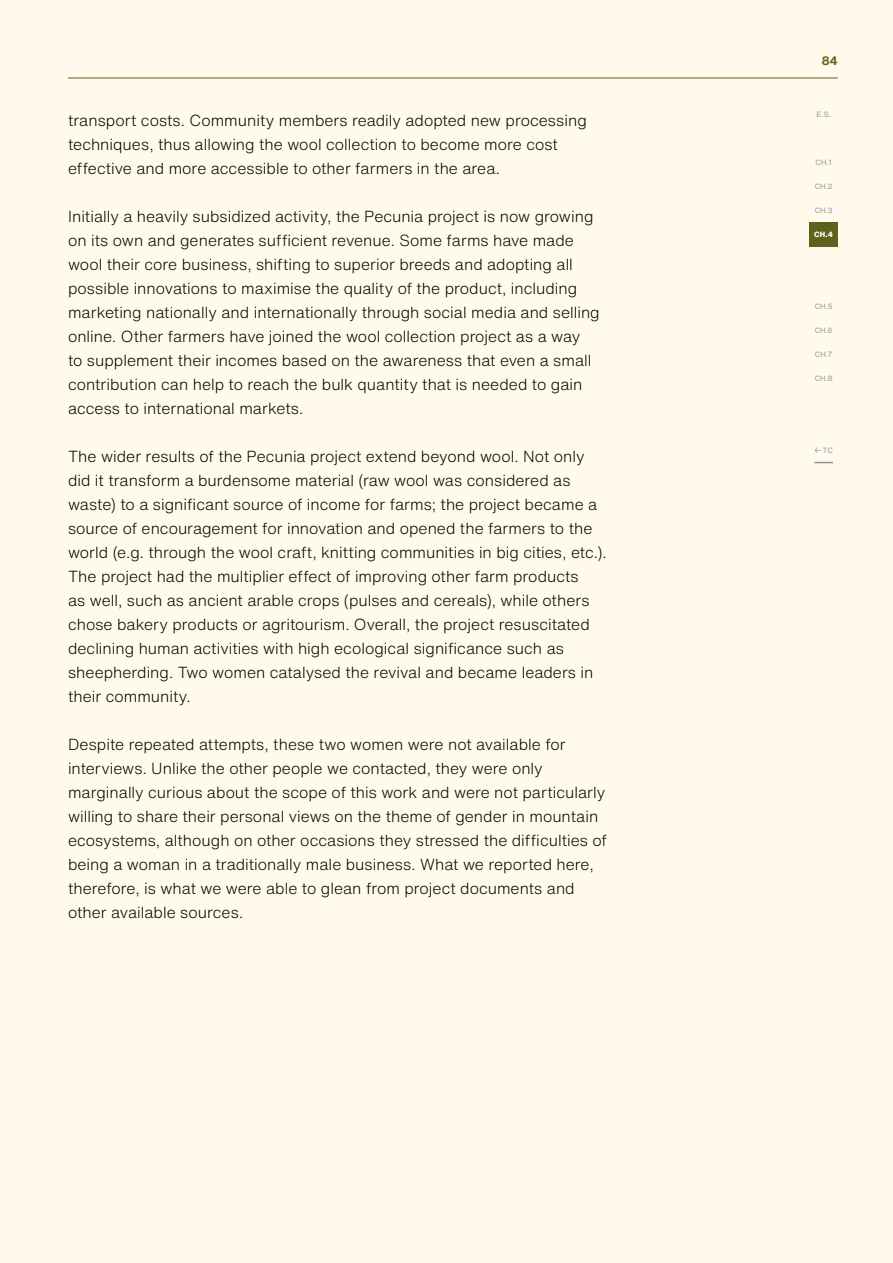
<style>
.page{position:relative;width:893px;height:1263px;background:#fffaeb}
.page>*{position:absolute;margin:0;border:0;box-sizing:border-box;transform-origin:0 0}
.Body{font:300 15.75px/24px "Helvetica Now Text";color:#000}
.t1{font:700 12px "Helvetica Now Text";color:#5f621f}
.t2{font:7.5px "Helvetica Now Text";letter-spacing:.01em;color:#939598}
.t3{font:800 7.5px "Helvetica Now Text";color:#fff}
</style>
<div class="page">
<hr style="left:68px;top:78px;width:770px;height:1px;background:#5f621f">
<div style="left:810px;top:222px;width:28px;height:24px;background:#5f621f"></div>
<svg style="left:814px;top:462px;width:19px;height:1px"></svg>
<p class="Body" style="left:68px;top:108px;width:520px">transport costs. Community members readily adopted new processing techniques, thus allowing the wool collection to become more cost effective and more accessible to other farmers in the area.</p>
<p class="Body" style="left:68px;top:204px;width:533px">Initially a heavily subsidized activity, the Pecunia project is now growing on its own and generates sufficient revenue. Some farms have made wool their core business, shifting to superior breeds and adopting all possible innovations to maximise the quality of the product, including marketing nationally and internationally through social media and selling online. Other farmers have joined the wool collection project as a way<br>to supplement their incomes based on the awareness that even a small contribution can help to reach the bulk quantity that is needed to gain access to international markets.</p>
<p class="Body" style="left:68px;top:444px;width:540px">The wider results of the Pecunia project extend beyond wool. Not only did it transform a burdensome material (raw wool was considered as waste) to a significant source of income for farms; the project became a source of encouragement for innovation and opened the farmers to the world (e.g. through the wool craft, knitting communities in big cities, etc.).<br>The project had the multiplier effect of improving other farm products<br>as well, such as ancient arable crops (pulses and cereals), while others chose bakery products or agritourism. Overall, the project resuscitated declining human activities with high ecological significance such as sheepherding. Two women catalysed the revival and became leaders in their community.</p>
<p class="Body" style="left:68px;top:732px;width:540px">Despite repeated attempts, these two women were not available for interviews. Unlike the other people we contacted, they were only marginally curious about the scope of this work and were not particularly willing to share their personal views on the theme of gender in mountain ecosystems, although on other occasions they stressed the difficulties of being a woman in a traditionally male business. What we reported here, therefore, is what we were able to glean from project documents and other available sources.</p>
<p class="t1" style="left:822px;top:51px;width:17px">84</p>
<p class="t2" style="left:816px;top:109px;width:16px">E.S.</p>
<p class="t2" style="left:816px;top:157px;width:18px">CH.1</p>
<p class="t2" style="left:815px;top:181px;width:20px">CH.2</p>
<p class="t2" style="left:815px;top:205px;width:20px">CH.3</p>
<p class="t3" style="left:814px;top:229px;width:20px">CH.4</p>
<p class="t2" style="left:815px;top:301px;width:20px">CH.5</p>
<p class="t2" style="left:815px;top:325px;width:20px">CH.6</p>
<p class="t2" style="left:815px;top:349px;width:19px">CH.7</p>
<p class="t2" style="left:815px;top:373px;width:20px">CH.8</p>
<p class="t2" style="left:814px;top:445px;width:20px">← TC</p>
</div>
